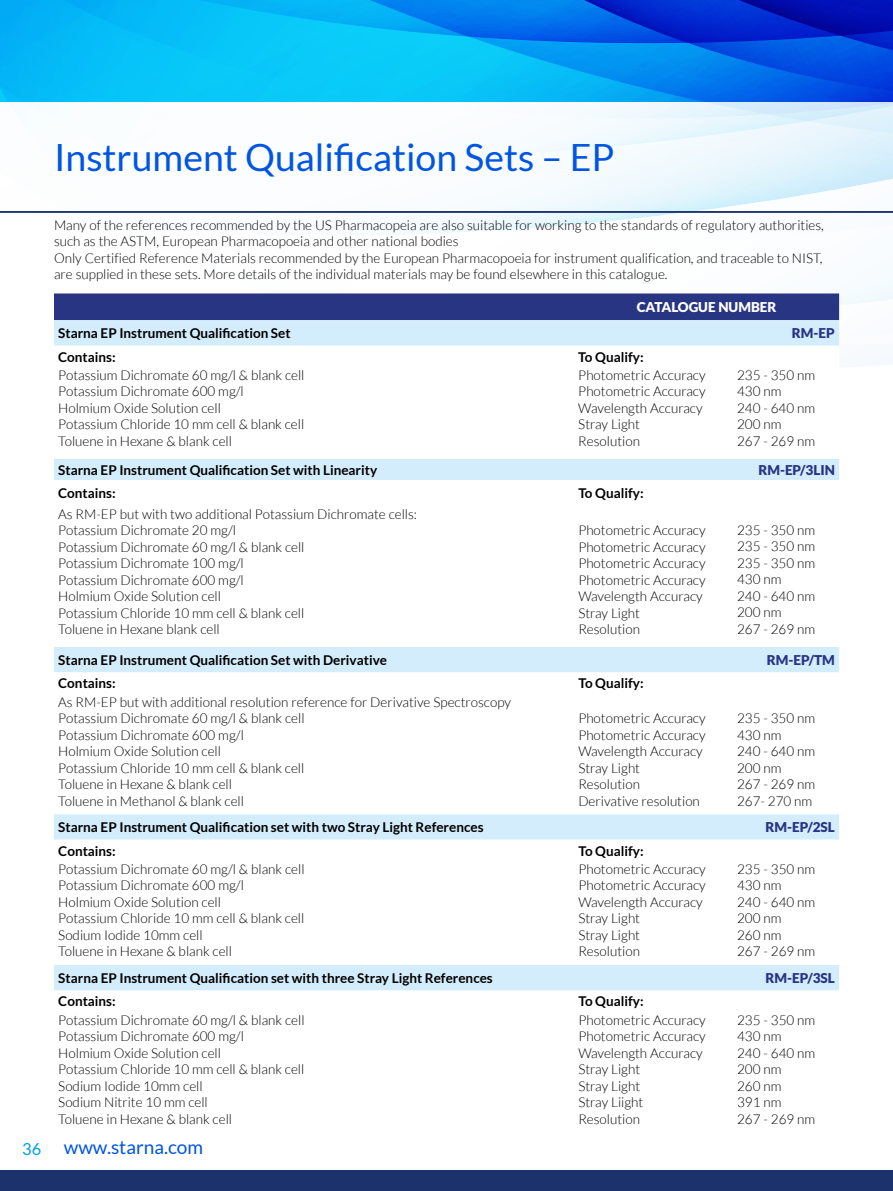
<style>
.page{position:relative;width:893px;height:1191px;background:#fff}
.page>*{position:absolute;margin:0;border:0;box-sizing:border-box;transform-origin:0 0}
.t1{font:37.5px "Lato";color:#0055e3}
.t2{font:19.05px "Lato";color:#0055e3}
.t3{font:300 13.5px/16.5px "Lato";color:#000}
.t4{font:700 13.5px "Lato";color:#000}
.t5{font:900 13.5px "Lato";color:#283583}
.t6{font:900 13.5px "Lato";color:#fff}
.s1{font-size:16.5px;color:#009fe3}
</style>
<div class="page">
<svg style="left:0;top:0;width:893px;height:103px;background:#0695ed"></svg>
<div style="left:0;top:1170px;width:893px;height:21px;background:#1b326d"></div>
<hr style="left:0;top:211px;width:893px;height:2px;background:#1b326d">
<div style="left:54px;top:293px;width:785px;height:27px;background:#283583"></div>
<div style="left:54px;top:320px;width:785px;height:26px;background:#d4edfc"></div>
<svg style="left:54px;top:459px;width:785px;height:532px"></svg>
<h1 class="t1" style="left:54px;top:137px;width:562px">Instrument Qualification Sets – EP</h1>
<p class="t3" style="left:54px;top:217px;width:771px">Many of the references recommended by the US Pharmacopeia are also suitable for working to the standards of regulatory authorities, such as the ASTM, European Pharmacopoeia and other national bodies<br>Only Certified Reference Materials recommended by the European Pharmacopoeia for instrument qualification, and traceable to NIST, are supplied in these sets. More details of the individual materials may be found elsewhere in this catalogue.</p>
<p class="t6" style="left:637px;top:299px;width:141px">CATALOGUE NUMBER</p>
<p class="t4" style="left:58px;top:326px;width:234px">Starna EP Instrument Qualification Set</p>
<p class="t5" style="left:792px;top:325px;width:44px">RM-EP</p>
<p class="t4" style="left:58px;top:349px;width:59px">Contains:</p>
<p class="t4" style="left:578px;top:349px;width:67px">To Qualify:</p>
<p class="t3" style="left:58px;top:367px;width:248px">Potassium Dichromate 60 mg/l &amp; blank cell Potassium Dichromate 600 mg/l<br>Holmium Oxide Solution cell<br>Potassium Chloride 10 mm cell &amp; blank cell Toluene in Hexane &amp; blank cell</p>
<p class="t3" style="left:578px;top:367px;width:129px">Photometric Accuracy<br>Photometric Accuracy<br>Wavelength Accuracy<br>Stray Light<br>Resolution</p>
<p class="t3" style="left:737px;top:367px;width:80px">235 - 350 nm<br>430 nm<br>240 - 640 nm<br>200 nm<br>267 - 269 nm</p>
<p class="t4" style="left:58px;top:462px;width:320px">Starna EP Instrument Qualification Set with Linearity</p>
<p class="t5" style="left:758px;top:462px;width:78px">RM-EP/3LIN</p>
<p class="t4" style="left:58px;top:485px;width:59px">Contains:</p>
<p class="t4" style="left:578px;top:485px;width:67px">To Qualify:</p>
<p class="t3" style="left:58px;top:505px;width:360px">As RM-EP but with two additional Potassium Dichromate cells:<br>Potassium Dichromate 20 mg/l<br>Potassium Dichromate 60 mg/l &amp; blank cell<br>Potassium Dichromate 100 mg/l<br>Potassium Dichromate 600 mg/l<br>Holmium Oxide Solution cell<br>Potassium Chloride 10 mm cell &amp; blank cell<br>Toluene in Hexane blank cell</p>
<p class="t3" style="left:578px;top:522px;width:129px">Photometric Accuracy<br>Photometric Accuracy<br>Photometric Accuracy<br>Photometric Accuracy<br>Wavelength Accuracy<br>Stray Light<br>Resolution</p>
<p class="t3" style="left:737px;top:522px;width:80px">235 - 350 nm<br>235 - 350 nm<br>235 - 350 nm<br>430 nm<br>240 - 640 nm<br>200 nm<br>267 - 269 nm</p>
<p class="t4" style="left:58px;top:652px;width:330px">Starna EP Instrument Qualification Set with Derivative</p>
<p class="t5" style="left:767px;top:652px;width:69px">RM-EP/TM</p>
<p class="t4" style="left:58px;top:675px;width:59px">Contains:</p>
<p class="t4" style="left:578px;top:675px;width:67px">To Qualify:</p>
<p class="t3" style="left:58px;top:693px;width:454px">As RM-EP but with additional resolution reference for Derivative Spectroscopy Potassium Dichromate 60 mg/l &amp; blank cell<br>Potassium Dichromate 600 mg/l<br>Holmium Oxide Solution cell<br>Potassium Chloride 10 mm cell &amp; blank cell<br>Toluene in Hexane &amp; blank cell<br>Toluene in Methanol &amp; blank cell</p>
<p class="t3" style="left:578px;top:710px;width:129px">Photometric Accuracy<br>Photometric Accuracy<br>Wavelength Accuracy<br>Stray Light<br>Resolution<br>Derivative resolution</p>
<p class="t3" style="left:737px;top:710px;width:80px">235 - 350 nm<br>430 nm<br>240 - 640 nm<br>200 nm<br>267 - 269 nm<br>267- 270 nm</p>
<p class="t4" style="left:58px;top:819px;width:427px">Starna EP Instrument Qualification set with two Stray Light References</p>
<p class="t5" style="left:766px;top:819px;width:71px">RM-EP/2SL</p>
<p class="t4" style="left:58px;top:843px;width:59px">Contains:</p>
<p class="t4" style="left:578px;top:843px;width:67px">To Qualify:</p>
<p class="t3" style="left:58px;top:860px;width:248px">Potassium Dichromate 60 mg/l &amp; blank cell<br>Potassium Dichromate 600 mg/l<br>Holmium Oxide Solution cell<br>Potassium Chloride 10 mm cell &amp; blank cell<br>Sodium Iodide 10mm cell<br>Toluene in Hexane &amp; blank cell</p>
<p class="t3" style="left:578px;top:860px;width:129px">Photometric Accuracy<br>Photometric Accuracy<br>Wavelength Accuracy<br>Stray Light<br>Stray Light<br>Resolution</p>
<p class="t3" style="left:737px;top:860px;width:80px">235 - 350 nm<br>430 nm<br>240 - 640 nm<br>200 nm<br>260 nm<br>267 - 269 nm</p>
<p class="t4" style="left:58px;top:970px;width:436px">Starna EP Instrument Qualification set with three Stray Light References</p>
<p class="t5" style="left:766px;top:970px;width:71px">RM-EP/3SL</p>
<p class="t4" style="left:58px;top:993px;width:59px">Contains:</p>
<p class="t4" style="left:578px;top:993px;width:67px">To Qualify:</p>
<p class="t3" style="left:58px;top:1011px;width:248px">Potassium Dichromate 60 mg/l &amp; blank cell<br>Potassium Dichromate 600 mg/l<br>Holmium Oxide Solution cell<br>Potassium Chloride 10 mm cell &amp; blank cell<br>Sodium Iodide 10mm cell<br>Sodium Nitrite 10 mm cell<br>Toluene in Hexane &amp; blank cell</p>
<p class="t3" style="left:578px;top:1011px;width:129px">Photometric Accuracy<br>Photometric Accuracy<br>Wavelength Accuracy<br>Stray Light<br>Stray Light<br>Stray Liight<br>Resolution</p>
<p class="t3" style="left:737px;top:1011px;width:80px">235 - 350 nm<br>430 nm<br>240 - 640 nm<br>200 nm<br>260 nm<br>391 nm<br>267 - 269 nm</p>
<h2 class="t2" style="left:22px;top:1136px;width:182px"><span class="s1">36</span> www.starna.com</h2>
</div>
